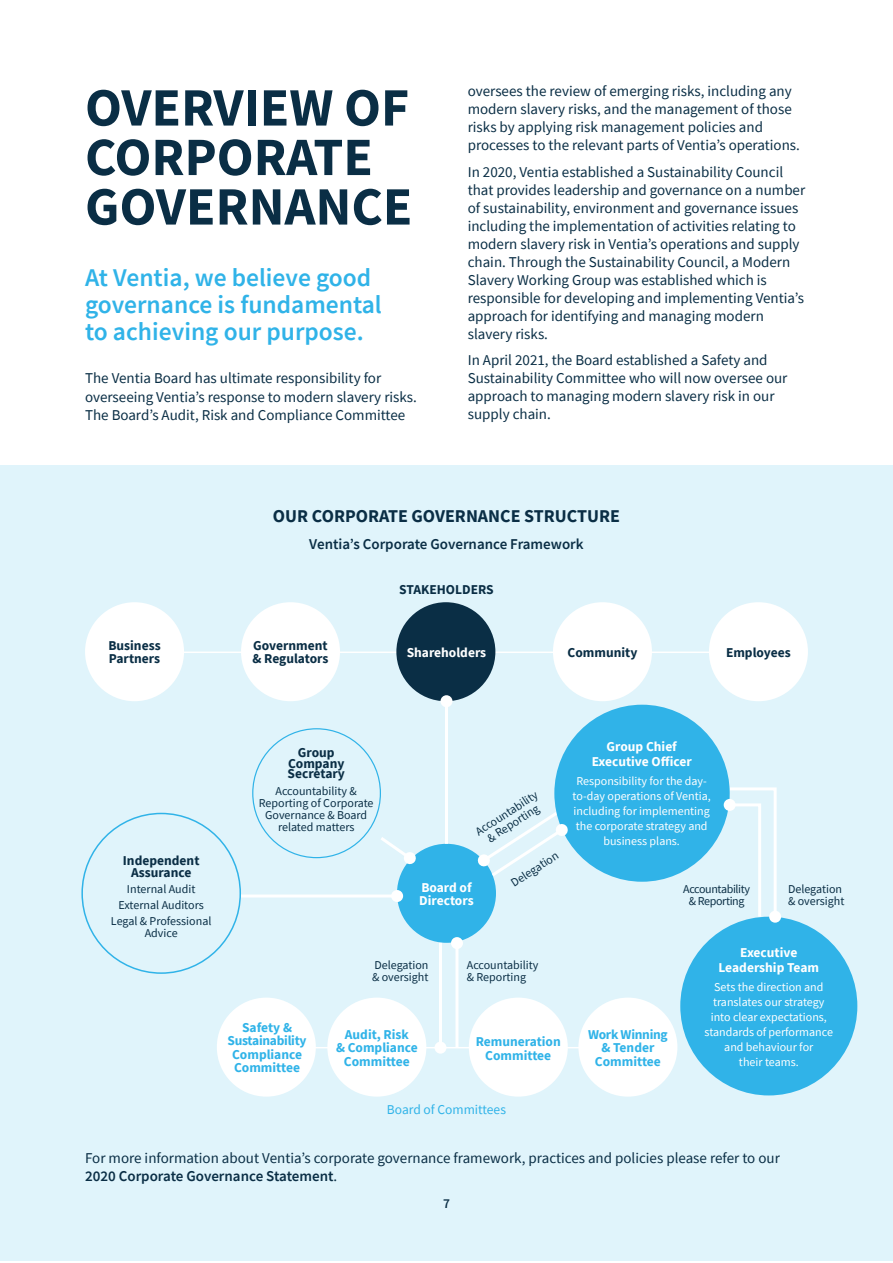
<style>
.page{position:relative;width:893px;height:1263px;background:#fff}
.page>*{position:absolute;margin:0;border:0;box-sizing:border-box;transform-origin:0 0}
.t1{font:700 54px/49.5px "Source Sans Pro";color:#0a2e45}
.t2{font:600 25.5px/27px "Source Sans Pro";color:#30b3e8}
.t3{font:700 18px "Source Sans Pro";color:#0a2e45}
.t4{font:15px/18px "Source Sans Pro";color:#0a2e45}
.t5{font:600 15px "Source Sans Pro";color:#0a2e45}
.t6{font:700 13.5px/13.5px "Source Sans Pro";color:#0a2e45}
.t7{font:700 13.5px/13.5px "Source Sans Pro";color:#30b3e8;text-align:center}
.t8{font:700 13.5px/15px "Source Sans Pro";color:#fff;text-align:center}
.t9{font:700 13.5px/13.5px "Source Sans Pro";letter-spacing:-.02em;color:#30b3e8;text-align:center}
.t10{font:13.5px "Source Sans Pro";color:#30b3e8}
.t11{font:600 13.5px "Source Sans Pro";color:#0a2e45}
.t12{font:12px/15px "Source Sans Pro";color:#fff;text-align:center}
.t13{font:12px/12px "Source Sans Pro";color:#0a2e45}
.t14{font:12px/12px "Source Sans Pro";letter-spacing:-.03em;color:#0a2e45;text-align:center}
.s1{font-weight:600}
</style>
<div class="page">
<div style="left:0;top:465px;width:893px;height:795px;background:#e0f4fb"></div>
<hr style="left:174px;top:651px;width:584px;height:2px;background:#fff">
<hr style="left:252px;top:1047px;width:400px;height:1px;background:#fff">
<div style="left:396px;top:602px;width:99px;height:99px;background:#0a2e45;border-radius:50%"></div>
<div style="left:85px;top:602px;width:99px;height:99px;background:#fff;border-radius:50%"></div>
<div style="left:553px;top:602px;width:99px;height:99px;background:#fff;border-radius:50%"></div>
<div style="left:469px;top:997px;width:99px;height:99px;background:#fff;border-radius:50%"></div>
<div style="left:241px;top:602px;width:99px;height:99px;background:#fff;border-radius:50%"></div>
<div style="left:327px;top:997px;width:99px;height:99px;background:#fff;border-radius:50%"></div>
<div style="left:217px;top:997px;width:99px;height:99px;background:#fff;border-radius:50%"></div>
<div style="left:709px;top:602px;width:99px;height:99px;background:#fff;border-radius:50%"></div>
<div style="left:578px;top:997px;width:99px;height:99px;background:#fff;border-radius:50%"></div>
<hr style="left:439px;top:940px;width:3px;height:108px;background:#fff">
<div style="left:434px;top:1042px;width:12px;height:12px;background:#fff;border-radius:50%"></div>
<div style="left:680px;top:917px;width:177px;height:178px;background:#30b3e8;border-radius:50%"></div>
<div style="left:397px;top:844px;width:99px;height:99px;background:#30b3e8;border-radius:50%"></div>
<hr style="left:445px;top:701px;width:3px;height:143px;background:#fff">
<div style="left:440px;top:695px;width:12px;height:12px;background:#fff;border-radius:50%"></div>
<svg style="left:769px;top:911px;width:12px;height:12px"></svg>
<hr style="left:241px;top:894px;width:156px;height:3px;background:#fff">
<div style="left:391px;top:890px;width:12px;height:12px;background:#fff;border-radius:50%"></div>
<svg style="left:381px;top:837px;width:36px;height:28px"></svg>
<hr style="left:455px;top:943px;width:3px;height:105px;background:#fff">
<div style="left:451px;top:937px;width:12px;height:12px;background:#fff;border-radius:50%"></div>
<div style="left:554px;top:705px;width:176px;height:177px;background:#30b3e8;border-radius:50%"></div>
<svg style="left:477px;top:809px;width:92px;height:70px"></svg>
<svg style="left:709px;top:786px;width:69px;height:134px"></svg>
<div style="left:724px;top:799px;width:12px;height:12px;background:#fff;border-radius:50%"></div>
<p class="t1" style="left:85px;top:82px;width:329px">OVERVIEW OF<br>CORPORATE<br>GOVERNANCE</p>
<p class="t2" style="left:85px;top:264px;width:298px">At Ventia, we believe good governance is fundamental to achieving our purpose.</p>
<p class="t4" style="left:85px;top:369px;width:333px">The Ventia Board has ultimate responsibility for overseeing Ventia’s response to modern slavery risks.<br>The Board’s Audit, Risk and Compliance Committee</p>
<p class="t4" style="left:468px;top:82px;width:334px">oversees the review of emerging risks, including any modern slavery risks, and the management of those risks by applying risk management policies and processes to the relevant parts of Ventia’s operations.</p>
<p class="t4" style="left:468px;top:163px;width:339px">In 2020, Ventia established a Sustainability Council that provides leadership and governance on a number of sustainability, environment and governance issues including the implementation of activities relating to modern slavery risk in Ventia’s operations and supply chain. Through the Sustainability Council, a Modern Slavery Working Group was established which is responsible for developing and implementing Ventia’s approach for identifying and managing modern slavery risks.</p>
<p class="t4" style="left:468px;top:351px;width:321px">In April 2021, the Board established a Safety and Sustainability Committee who will now oversee our approach to managing modern slavery risk in our supply chain.</p>
<p class="t3" style="left:273px;top:504px;width:348px">OUR CORPORATE GOVERNANCE STRUCTURE</p>
<p class="t5" style="left:309px;top:534px;width:276px">Ventia’s Corporate Governance Framework</p>
<p class="t6" style="left:399px;top:582px;width:96px">STAKEHOLDERS</p>
<p class="t6" style="left:108px;top:638px;width:54px">Business<br>Partners</p>
<p class="t6" style="left:568px;top:646px;width:71px">Community</p>
<p class="t6" style="left:253px;top:638px;width:77px">Government &amp; Regulators</p>
<p class="t8" style="left:407px;top:645px;width:81px">Shareholders</p>
<p class="t6" style="left:726px;top:646px;width:66px">Employees</p>
<p class="t6" style="left:123px;top:854px;width:78px;line-height:12px;text-align:center">Independent<br>Assurance</p>
<p class="t13" style="left:127px;top:883px;width:70px">Internal Audit</p>
<p class="t13" style="left:119px;top:899px;width:87px">External Auditors</p>
<p class="t13" style="left:111px;top:915px;width:102px;text-align:center">Legal &amp; Professional<br>Advice</p>
<p class="t6" style="left:288px;top:747px;width:59px;line-height:10.5px;text-align:center">Group<br>Company<br>Secretary</p>
<p class="t13" style="left:259px;top:784px;width:116px;text-align:center">Accountability &amp;<br>Reporting of Corporate<br>Governance &amp; Board related matters</p>
<p class="t13" style="left:473px;top:827px;width:73px;text-align:center;rotate:-33deg">Accountability &amp; Reporting</p>
<p class="t13" style="left:509px;top:878px;width:56px;rotate:-33deg">Delegation</p>
<p class="t8" style="left:419px;top:880px;width:56px;line-height:13.5px;text-align:left">Board of<br>Directors</p>
<p class="t8" style="left:592px;top:739px;width:102px">Group Chief<br>Executive Officer</p>
<p class="t12" style="left:573px;top:774px;width:140px">Responsibility for the day&shy;to-day operations of Ventia, including for implementing the corporate strategy and business plans.</p>
<p class="t14" style="left:683px;top:883px;width:68px">Accountability &amp; Reporting</p>
<p class="t13" style="left:788px;top:883px;width:58px">Delegation &amp; oversight</p>
<p class="t7" style="left:227px;top:1020px;width:81px">Safety &amp;<br>Sustainability<br>Compliance<br>Committee</p>
<p class="t13" style="left:372px;top:959px;width:58px">Delegation &amp; oversight</p>
<p class="t7" style="left:336px;top:1027px;width:83px">Audit, Risk<br>&amp; Compliance<br>Committee</p>
<p class="t13" style="left:467px;top:959px;width:73px">Accountability &amp; Reporting</p>
<p class="t7" style="left:476px;top:1034px;width:87px">Remuneration<br>Committee</p>
<p class="t10" style="left:387px;top:1101px;width:121px">Board of Committees</p>
<p class="t9" style="left:588px;top:1027px;width:81px">Work Winning &amp; Tender<br>Committee</p>
<p class="t8" style="left:718px;top:944px;width:102px">Executive<br>Leadership Team</p>
<p class="t12" style="left:705px;top:979px;width:130px">Sets the direction and translates our strategy into clear expectations, standards of performance and behaviour for<br>their teams.</p>
<p class="t4" style="left:85px;top:1149px;width:696px">For more information about Ventia’s corporate governance framework, practices and policies please refer to our<br><span class="s1">2020 Corporate Governance Statement</span>.</p>
<p class="t11" style="left:443px;top:1195px;width:8px">7</p>
</div>
